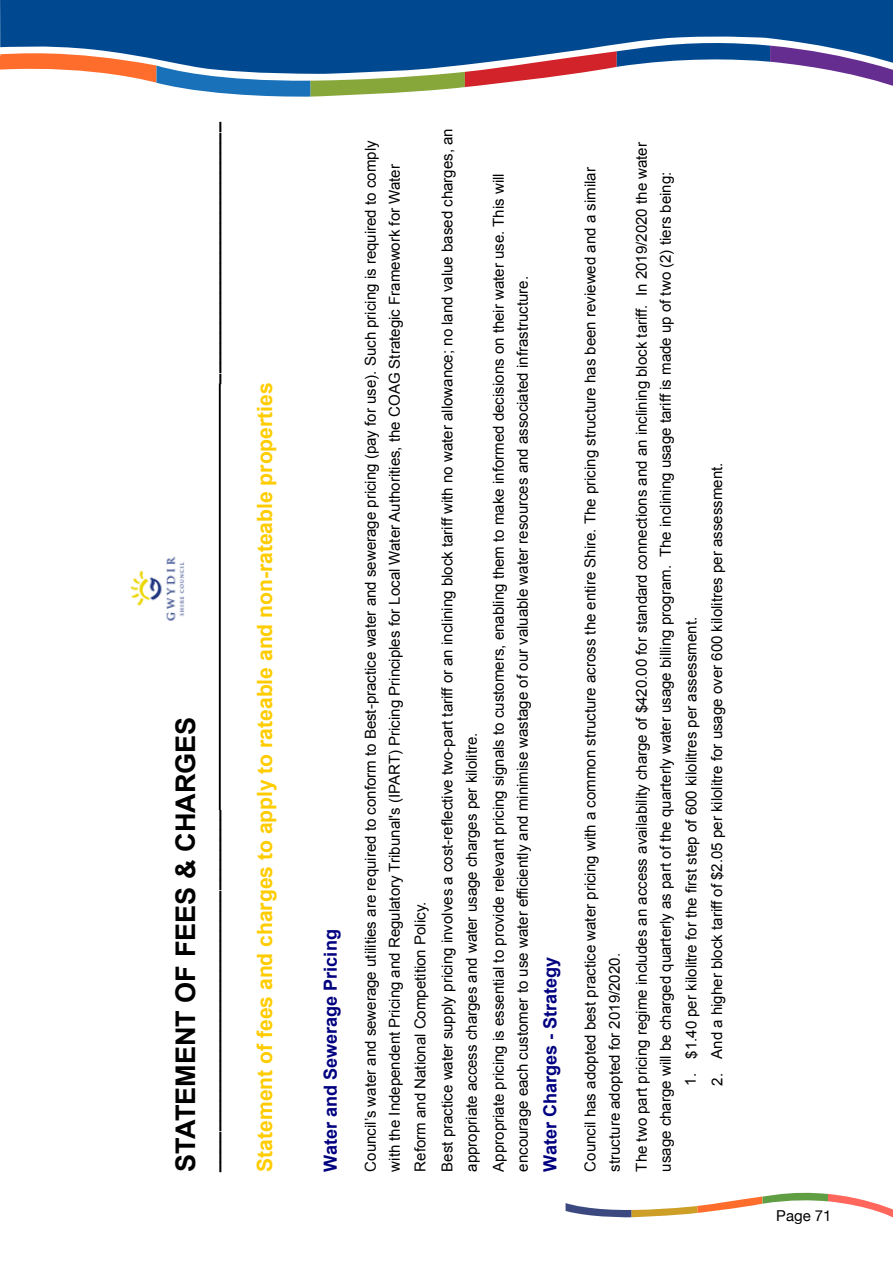
<style>
.page{position:relative;width:893px;height:1263px;background:#fff}
.page>*{position:absolute;margin:0;border:0;box-sizing:border-box;transform-origin:0 0}
.t1{font:700 27.15px "Arial";color:#000}
.t2{font:700 21px "Arial";color:#fc0}
.t3{font:700 18px "Arial";color:#000}
.t4{font:700 18px "Arial";color:#000080}
.t5{font:15px/24.2px "Arial";color:#000}
.t6{font:15px "Helvetica Neue";color:#000}
</style>
<div class="page">
<svg style="left:566px;top:1192px;width:327px;height:26px"></svg>
<svg style="left:0;top:0;width:893px;height:97px"></svg>
<hr style="left:219px;top:383px;width:2px;height:427px;background:#000">
<img style="left:130px;top:556px;width:55px;height:65px">
<p class="t3" style="left:200px;top:383px;width:263px;rotate:-90deg">__________________________</p>
<h1 class="t1" style="left:168px;top:1171px;width:456px;rotate:-90deg">STATEMENT OF FEES &amp; CHARGES</h1>
<p class="t3" style="left:200px;top:1171px;width:363px;rotate:-90deg">____________________________________</p>
<h2 class="t2" style="left:251px;top:1171px;width:791px;rotate:-90deg">Statement of fees and charges to apply to rateable and non-rateable properties</h2>
<p class="t4" style="left:319px;top:1171px;width:244px;rotate:-90deg">Water and Sewerage Pricing</p>
<p class="t5" style="left:359px;top:1171px;width:1032px;rotate:-90deg">Council’s water and sewerage utilities are required to conform to Best-practice water and sewerage pricing (pay for use). Such pricing is required to comply with the Independent Pricing and Regulatory Tribunal's (IPART) Pricing Principles for Local Water Authorities, the COAG Strategic Framework for Water</p>
<p class="t5" style="left:407px;top:1171px;width:1045px;line-height:27.2px;rotate:-90deg">Reform and National Competition Policy.<br>Best practice water supply pricing involves a cost-reflective two-part tariff or an inclining block tariff with no water allowance; no land value based charges, an</p>
<p class="t5" style="left:458px;top:1171px;width:1000px;line-height:27.2px;rotate:-90deg">appropriate access charges and water usage charges per kilolitre.<br>Appropriate pricing is essential to provide relevant pricing signals to customers, enabling them to make informed decisions on their water use. This will</p>
<p class="t5" style="left:511px;top:1171px;width:897px;rotate:-90deg">encourage each customer to use water efficiently and minimise wastage of our valuable water resources and associated infrastructure.</p>
<p class="t4" style="left:538px;top:1171px;width:217px;rotate:-90deg">Water Charges - Strategy</p>
<p class="t5" style="left:578px;top:1171px;width:1006px;rotate:-90deg">Council has adopted best practice water pricing with a common structure across the entire Shire. The pricing structure has been reviewed and a similar structure adopted for 2019/2020.</p>
<p class="t5" style="left:630px;top:1171px;width:1031px;rotate:-90deg">The two part pricing regime includes an access availability charge of $420.00 for standard connections and an inclining block tariff. In 2019/2020 the water usage charge will be charged quarterly as part of the quarterly water usage billing program. The inclining usage tariff is made up of two (2) tiers being:</p>
<p class="t5" style="left:679px;top:1086px;width:470px;rotate:-90deg">1. $1.40 per kilolitre for the first step of 600 kilolitres per assessment.</p>
<p class="t5" style="left:705px;top:1086px;width:625px;rotate:-90deg">2. And a higher block tariff of $2.05 per kilolitre for usage over 600 kilolitres per assessment.</p>
<p class="t6" style="left:776px;top:1204px;width:57px">Page 71</p>
</div>
